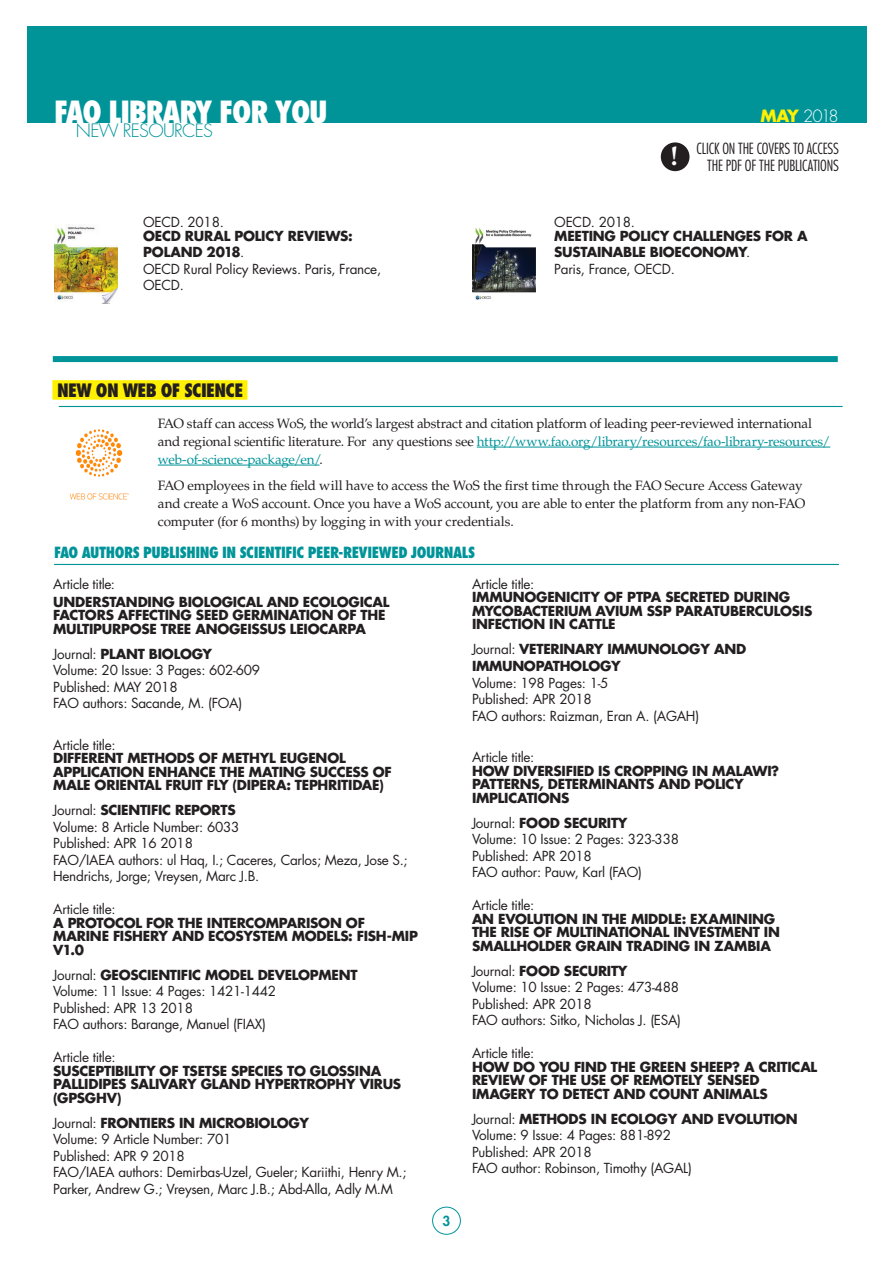
<style>
.page{position:relative;width:893px;height:1263px;background:#fff}
.page>*{position:absolute;margin:0;border:0;box-sizing:border-box;transform-origin:0 0}
.t1{font:800 condensed 29.7px "Futura Std";letter-spacing:-.04em;color:#fff}
.t2{font:700 27px "Palatino LT Std";color:#fff}
.Titoli_sezioni{font:800 condensed 18px "Futura Std";letter-spacing:-.035em;color:#231f20}
.t3{font:300 18px "Futura Std";letter-spacing:-.04em;color:#009499}
.Testo_pub{font:300 16.5px "Futura Std";color:#fff}
.Titoli_sezioni-2{font:800 condensed 15px "Futura Std";letter-spacing:-.03em;color:#009499}
.t4{font:300 condensed 15px/17.2px "Futura Std";letter-spacing:-.01em;color:#231f20;text-align:right}
.Testo_pub-2{font:13.5px/16.5px "Futura Std";letter-spacing:-.02em;color:#231f20}
.pub_title_ok{font:700 13.5px/13.5px "Futura Std";letter-spacing:-.015em;color:#231f20}
.testo_scala{font:13.5px/18px "Palatino LT Std";letter-spacing:-.01em;color:#231f20}
.pub_title_ok-2{font:13.5px/16.5px "Futura Std";letter-spacing:-.02em;color:#231f20}
.Testo_pub-3{font:700 13.5px/13.5px "Futura Std";letter-spacing:-.015em;color:#231f20}
.t5{font:800 13.5px "Futura Std";color:#009499}
.s1{font-weight:400}
.s2{font-weight:700;color:#fff101}
.s3{color:#009499}
.s4{font-weight:700}
</style>
<div class="page">
<div style="left:27px;top:26px;width:839px;height:97px;background:#009499"></div>
<div style="left:661px;top:142px;width:28px;height:29px;background:#231f20;border-radius:50%"></div>
<div style="left:432px;top:1207px;width:29px;height:28px;border:1px solid #009499;border-radius:50%"></div>
<hr style="left:59px;top:406px;width:784px;height:1px;background:#009499">
<div style="left:52px;top:380px;width:195px;height:20px;background:#fff101"></div>
<hr style="left:54px;top:564px;width:785px;height:1px;background:#009499">
<hr style="left:477px;top:447px;width:353px;height:1px;background:#009499">
<hr style="left:158px;top:465px;width:161px;height:1px;background:#009499">
<img style="left:69px;top:429px;width:60px;height:71px">
<div style="left:53px;top:356px;width:785px;height:6px;background:#009499"></div>
<img style="left:54px;top:226px;width:64px;height:78px">
<img style="left:472px;top:228px;width:64px;height:72px">
<h1 class="t1" style="left:54px;top:93px;width:275px">FAO LIBRARY FOR YOU</h1>
<h3 class="t3" style="left:76px;top:120px;width:139px">NEW RESOURCES</h3>
<p class="Testo_pub-3" style="left:143px;top:215px;width:211px"><span class="s1">OECD. 2018.<br></span>OECD RURAL POLICY REVIEWS:</p>
<p class="Testo_pub-3" style="left:143px;top:245px;width:103px">POLAND 2018<span class="s1">.</span></p>
<p class="Testo_pub-2" style="left:143px;top:261px;width:239px">OECD Rural Policy Reviews. Paris, France,<br>OECD.</p>
<p class="Titoli_sezioni" style="left:57px;top:379px;width:188px">NEW ON WEB OF SCIENCE</p>
<h2 class="t2" style="left:671px;top:140px;width:9px">!</h2>
<p class="Testo_pub" style="left:760px;top:106px;width:80px"><span class="s2">MAY</span> 2018</p>
<p class="t4" style="left:696px;top:140px;width:144px">CLICK ON THE COVERS TO ACCESS<br>THE PDF OF THE PUBLICATIONS</p>
<p class="Testo_pub-3" style="left:554px;top:215px;width:255px"><span class="s1">OECD. 2018.<br></span>MEETING POLICY CHALLENGES FOR A</p>
<p class="Testo_pub-3" style="left:554px;top:244px;width:197px;line-height:16.5px">SUSTAINABLE BIOECONOMY<span class="s1">.<br>Paris, France, OECD.</span></p>
<p class="testo_scala" style="left:158px;top:414px;width:674px">FAO staff can access WoS, the world’s largest abstract and citation platform of leading peer-reviewed international and regional scientific literature. For any questions see <span class="s3">http://www.fao.org/library/resources/fao-library-resources/ web-of-science-package/en/</span>.</p>
<p class="testo_scala" style="left:158px;top:477px;width:649px">FAO employees in the field will have to access the WoS the first time through the FAO Secure Access Gateway and create a WoS account. Once you have a WoS account, you are able to enter the platform from any non-FAO computer (for 6 months) by logging in with your credentials.</p>
<p class="Titoli_sezioni-2" style="left:54px;top:542px;width:423px">FAO AUTHORS PUBLISHING IN SCIENTIFIC PEER-REVIEWED JOURNALS</p>
<p class="pub_title_ok-2" style="left:53px;top:576px;width:63px">Article title:</p>
<p class="pub_title_ok" style="left:53px;top:595px;width:338px">UNDERSTANDING BIOLOGICAL AND ECOLOGICAL<br>FACTORS AFFECTING SEED GERMINATION OF THE<br>MULTIPURPOSE TREE ANOGEISSUS LEIOCARPA</p>
<p class="pub_title_ok-2" style="left:53px;top:646px;width:209px">Journal: <span class="s4">PLANT BIOLOGY<br></span>Volume: 20 Issue: 3 Pages: 602-609<br>Published: MAY 2018<br>FAO authors: Sacande, M. (FOA)</p>
<p class="Testo_pub-2" style="left:53px;top:737px;width:64px">Article title:</p>
<p class="pub_title_ok" style="left:53px;top:751px;width:340px">DIFFERENT METHODS OF METHYL EUGENOL<br>APPLICATION ENHANCE THE MATING SUCCESS OF<br>MALE ORIENTAL FRUIT FLY (DIPERA: TEPHRITIDAE)</p>
<p class="Testo_pub-2" style="left:53px;top:802px;width:188px">Journal: <span class="s4">SCIENTIFIC REPORTS<br></span>Volume: 8 Article Number: 6033</p>
<p class="Testo_pub-2" style="left:53px;top:835px;width:141px">Published: APR 16 2018</p>
<p class="Testo_pub-2" style="left:53px;top:852px;width:356px">FAO/IAEA authors: ul Haq, I.; Caceres, Carlos; Meza, Jose S.;<br>Hendrichs, Jorge; Vreysen, Marc J.B.</p>
<p class="Testo_pub-2" style="left:53px;top:901px;width:64px">Article title:</p>
<p class="pub_title_ok" style="left:53px;top:916px;width:366px">A PROTOCOL FOR THE INTERCOMPARISON OF<br>MARINE FISHERY AND ECOSYSTEM MODELS: FISH-MIP<br>V1.0</p>
<p class="Testo_pub-2" style="left:53px;top:967px;width:306px">Journal: <span class="s4">GEOSCIENTIFIC MODEL DEVELOPMENT<br></span>Volume: 11 Issue: 4 Pages: 1421-1442</p>
<p class="Testo_pub-2" style="left:53px;top:1000px;width:141px">Published: APR 13 2018</p>
<p class="Testo_pub-2" style="left:53px;top:1016px;width:214px">FAO authors: Barange, Manuel (FIAX)</p>
<p class="Testo_pub-2" style="left:53px;top:1049px;width:64px">Article title:</p>
<p class="pub_title_ok" style="left:53px;top:1064px;width:349px">SUSCEPTIBILITY OF TSETSE SPECIES TO GLOSSINA<br>PALLIDIPES SALIVARY GLAND HYPERTROPHY VIRUS (GPSGHV)</p>
<p class="Testo_pub-2" style="left:53px;top:1115px;width:257px">Journal: <span class="s4">FRONTIERS IN MICROBIOLOGY<br></span>Volume: 9 Article Number: 701</p>
<p class="Testo_pub-2" style="left:53px;top:1148px;width:133px">Published: APR 9 2018</p>
<p class="Testo_pub-2" style="left:53px;top:1164px;width:355px">FAO/IAEA authors: Demirbas-Uzel, Gueler; Kariithi, Henry M.;<br>Parker, Andrew G.; Vreysen, Marc J.B.; Abd-Alla, Adly M.M</p>
<p class="t5" style="left:443px;top:1212px;width:9px">3</p>
<p class="Testo_pub-2" style="left:472px;top:576px;width:64px">Article title:</p>
<p class="pub_title_ok" style="left:472px;top:590px;width:342px">IMMUNOGENICITY OF PTPA SECRETED DURING<br>MYCOBACTERIUM AVIUM SSP PARATUBERCULOSIS<br>INFECTION IN CATTLE</p>
<p class="pub_title_ok-2" style="left:472px;top:641px;width:276px">Journal: <span class="s4">VETERINARY IMMUNOLOGY AND<br>IMMUNOPATHOLOGY<br></span>Volume: 198 Pages: 1-5<br>Published: APR 2018<br>FAO authors: Raizman, Eran A. (AGAH)</p>
<p class="Testo_pub-2" style="left:472px;top:749px;width:64px">Article title:</p>
<p class="pub_title_ok" style="left:472px;top:763px;width:309px">HOW DIVERSIFIED IS CROPPING IN MALAWI?<br>PATTERNS, DETERMINANTS AND POLICY<br>IMPLICATIONS</p>
<p class="Testo_pub-2" style="left:472px;top:814px;width:209px">Journal: <span class="s4">FOOD SECURITY<br></span>Volume: 10 Issue: 2 Pages: 323-338</p>
<p class="Testo_pub-2" style="left:472px;top:847px;width:121px">Published: APR 2018</p>
<p class="Testo_pub-2" style="left:472px;top:864px;width:172px">FAO author: Pauw, Karl (FAO)</p>
<p class="Testo_pub-2" style="left:472px;top:897px;width:64px">Article title:</p>
<p class="pub_title_ok" style="left:472px;top:911px;width:310px">AN EVOLUTION IN THE MIDDLE: EXAMINING<br>THE RISE OF MULTINATIONAL INVESTMENT IN<br>SMALLHOLDER GRAIN TRADING IN ZAMBIA</p>
<p class="Testo_pub-2" style="left:472px;top:962px;width:209px">Journal: <span class="s4">FOOD SECURITY<br></span>Volume: 10 Issue: 2 Pages: 473-488</p>
<p class="Testo_pub-2" style="left:472px;top:995px;width:121px">Published: APR 2018</p>
<p class="Testo_pub-2" style="left:472px;top:1012px;width:211px">FAO authors: Sitko, Nicholas J. (ESA)</p>
<p class="Testo_pub-2" style="left:472px;top:1045px;width:64px">Article title:</p>
<p class="pub_title_ok" style="left:472px;top:1059px;width:347px">HOW DO YOU FIND THE GREEN SHEEP? A CRITICAL<br>REVIEW OF THE USE OF REMOTELY SENSED<br>IMAGERY TO DETECT AND COUNT ANIMALS</p>
<p class="Testo_pub-2" style="left:472px;top:1110px;width:327px">Journal: <span class="s4">METHODS IN ECOLOGY AND EVOLUTION<br></span>Volume: 9 Issue: 4 Pages: 881-892</p>
<p class="Testo_pub-2" style="left:472px;top:1143px;width:121px">Published: APR 2018</p>
<p class="Testo_pub-2" style="left:472px;top:1160px;width:221px">FAO author: Robinson, Timothy (AGAL)</p>
</div>
